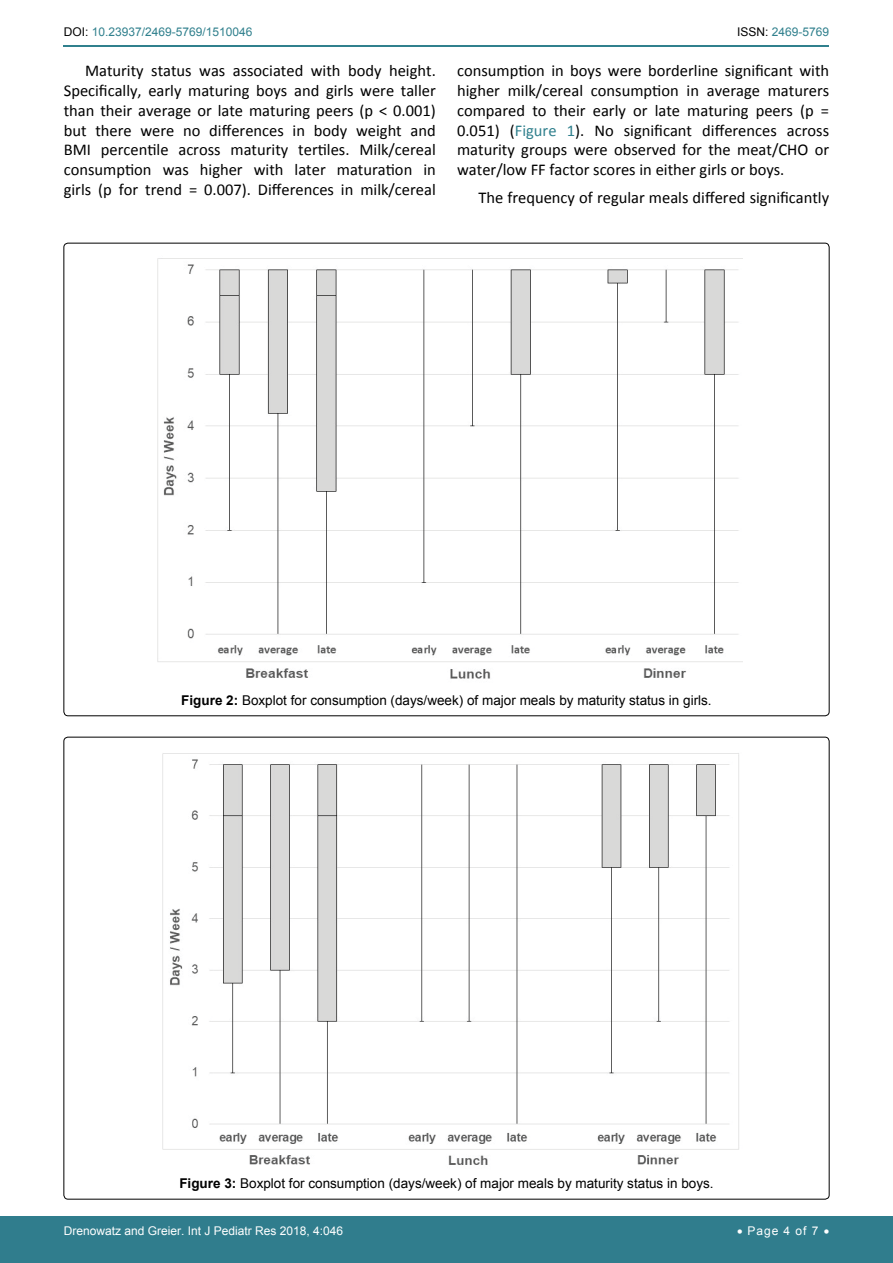
<style>
.page{position:relative;width:893px;height:1263px;background:#fff}
.page>*{position:absolute;margin:0;border:0;box-sizing:border-box;transform-origin:0 0}
.t1{font:16.5px/19.8px "Calibri";color:#000;text-align:justify}
.t2{font:13.5px "Arial";color:#000}
.t3{font:12px "Arial";color:#fff}
.t4{font:12px "Arial";color:#30808d}
.s1{color:#000}
.s2{color:#30808d}
.s3{font-weight:700}
</style>
<div class="page">
<hr style="left:64px;top:45px;width:765px;height:2px;background:#30808d">
<div style="left:0;top:1217px;width:893px;height:46px;background:#307d8d"></div>
<img style="left:157px;top:258px;width:585px;height:421px">
<img style="left:162px;top:753px;width:577px;height:412px">
<p class="t4" style="left:64px;top:24px;width:190px"><span class="s1">DOI:</span> 10.23937/2469-5769/1510046</p>
<p class="t4" style="left:737px;top:24px;width:94px"><span class="s1">ISSN:</span> 2469-5769</p>
<p class="t1" style="left:64px;top:61px;width:374px;text-indent:21px">Maturity status was associated with body height.<br>Specifically, early maturing boys and girls were taller than their average or late maturing peers (p &lt; 0.001) but there were no differences in body weight and BMI percentile across maturity tertiles. Milk/cereal consumption was higher with later maturation in girls (p for trend = 0.007). Differences in milk/cereal</p>
<p class="t1" style="left:457px;top:61px;width:374px">consumption in boys were borderline significant with higher milk/cereal consumption in average maturers compared to their early or late maturing peers (p = 0.051) (<span class="s2">Figure 1</span>). No significant differences across maturity groups were observed for the meat/CHO or water/low FF factor scores in either girls or boys.</p>
<p class="t1" style="left:478px;top:188px;width:352px">The frequency of regular meals differed significantly</p>
<p class="t2" style="left:181px;top:691px;width:532px"><span class="s3">Figure 2:</span> Boxplot for consumption (days/week) of major meals by maturity status in girls.</p>
<p class="t2" style="left:179px;top:1175px;width:536px"><span class="s3">Figure 3:</span> Boxplot for consumption (days/week) of major meals by maturity status in boys.</p>
<p class="t3" style="left:64px;top:1223px;width:281px">Drenowatz and Greier. Int J Pediatr Res 2018, 4:046</p>
<p class="t3" style="left:737px;top:1223px;width:94px">• Page 4 of 7 •</p>
</div>
